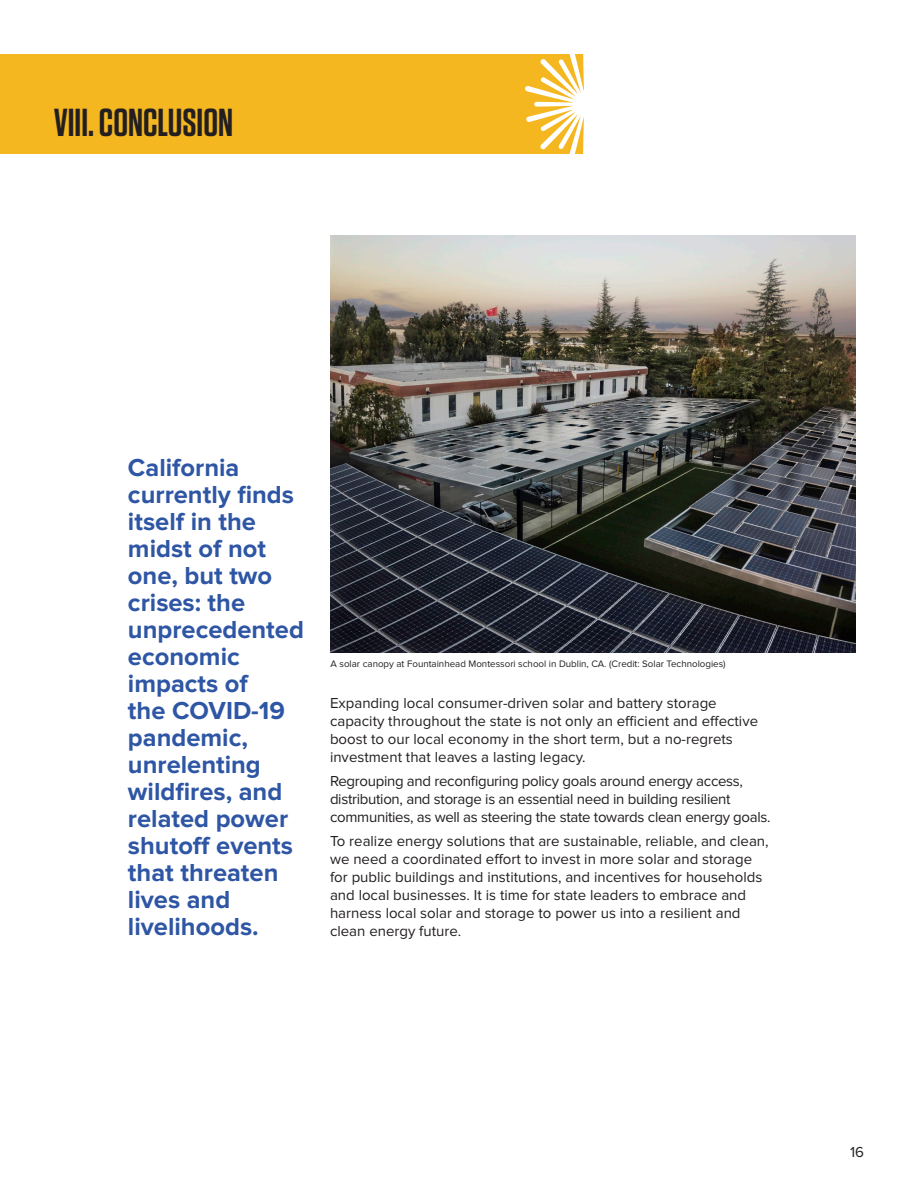
<style>
.page{position:relative;width:918px;height:1188px;background:#fff}
.page>*{position:absolute;margin:0;border:0;box-sizing:border-box;transform-origin:0 0}
.Section_Header{font:600 39px "Tungsten";color:#231f20}
.t1{font:700 25.5px/27px "Proxima Nova";color:#2e56a4}
.t2{font:15px/18px "Proxima Nova";color:#231f20}
.t3{font:15px/18px "Proxima Nova";letter-spacing:-.02em;color:#231f20}
.t4{font:9.75px "Proxima Nova";color:#231f20}
</style>
<div class="page">
<div style="left:0;top:54px;width:587px;height:100px;background:#f4b720"></div>
<svg style="left:525px;top:54px;width:62px;height:100px"></svg>
<img style="left:331px;top:236px;width:525px;height:416px">
<p class="Section_Header" style="left:54px;top:102px;width:181px">VIII. CONCLUSION</p>
<p class="t1" style="left:128px;top:455px;width:177px">California currently finds itself in the midst of not one, but two crises: the unprecedented economic impacts of<br>the COVID-19 pandemic, unrelenting wildfires, and related power shutoff events that threaten lives and livelihoods.</p>
<p class="t4" style="left:331px;top:659px;width:397px">A solar canopy at Fountainhead Montessori school in Dublin, CA. (Credit: Solar Technologies)</p>
<p class="t2" style="left:330px;top:694px;width:430px">Expanding local consumer-driven solar and battery storage capacity throughout the state is not only an efficient and effective boost to our local economy in the short term, but a no-regrets investment that leaves a lasting legacy.</p>
<p class="t3" style="left:330px;top:772px;width:442px">Regrouping and reconfiguring policy goals around energy access, distribution, and storage is an essential need in building resilient communities, as well as steering the state towards clean energy goals.</p>
<p class="t2" style="left:330px;top:832px;width:440px">To realize energy solutions that are sustainable, reliable, and clean, we need a coordinated effort to invest in more solar and storage for public buildings and institutions, and incentives for households and local businesses. It is time for state leaders to embrace and harness local solar and storage to power us into a resilient and clean energy future.</p>
<p class="t2" style="left:850px;top:1143px;width:15px">16</p>
</div>
